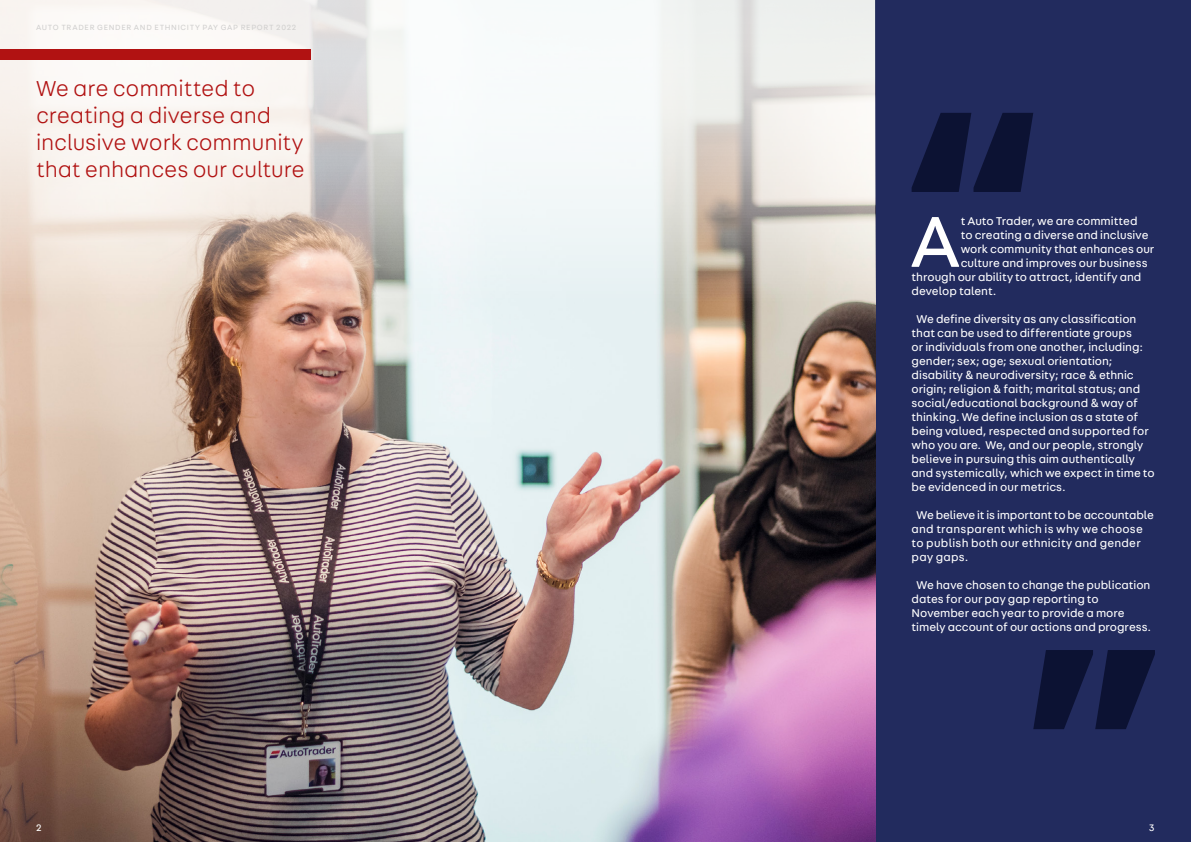
<style>
.page{position:relative;width:1191px;height:842px;background:#fff}
.page>*{position:absolute;margin:0;border:0;box-sizing:border-box;transform-origin:0 0}
.AT_Basic{font:76.6px "AT Fabriga";color:#fff}
.AT_Basic-2{font:300 23px/27px "AT Fabriga";letter-spacing:-.005em;color:#b11212}
.AT_Basic-3{font:12px/14px "AT Fabriga";color:#fff}
.t1{font:10px "AT Fabriga";color:#fff}
.AT_Basic-4{font:8px "AT Fabriga";letter-spacing:.085em;color:#d1d0cf}
</style>
<div class="page">
<div style="left:875px;top:0;width:316px;height:842px;background:#222b5e"></div>
<img style="left:0;top:0;width:875px;height:842px">
<svg style="left:911px;top:113px;width:122px;height:79px"></svg>
<svg style="left:1033px;top:650px;width:122px;height:79px"></svg>
<div style="left:0;top:49px;width:311px;height:10px;background:#b11212"></div>
<p class="AT_Basic-4" style="left:36px;top:22px;width:262px">AUTO TRADER GENDER AND ETHNICITY PAY GAP REPORT 2022</p>
<p class="AT_Basic-2" style="left:36px;top:75px;width:270px">We are committed to creating a diverse and inclusive work community that enhances our culture</p>
<p class="t1" style="left:36px;top:821px;width:7px">2</p>
<p class="AT_Basic" style="left:910px;top:192px;width:52px">A</p>
<p class="AT_Basic-3" style="left:960px;top:213px;width:178px">t Auto Trader, we are committed</p>
<p class="AT_Basic-3" style="left:960px;top:227px;width:189px">to creating a diverse and inclusive</p>
<p class="AT_Basic-3" style="left:960px;top:241px;width:195px">work community that enhances our</p>
<p class="AT_Basic-3" style="left:960px;top:255px;width:188px">culture and improves our business</p>
<p class="AT_Basic-3" style="left:911px;top:269px;width:231px">through our ability to attract, identify and</p>
<p class="AT_Basic-3" style="left:911px;top:283px;width:86px">develop talent.</p>
<p class="AT_Basic-3" style="left:911px;top:311px;width:245px;text-indent:5px">We define diversity as any classification that can be used to differentiate groups<br>or individuals from one another, including: gender; sex; age; sexual orientation; disability &amp; neurodiversity; race &amp; ethnic origin; religion &amp; faith; marital status; and social/educational background &amp; way of thinking. We define inclusion as a state of being valued, respected and supported for who you are. We, and our people, strongly believe in pursuing this aim authentically and systemically, which we expect in time to be evidenced in our metrics.</p>
<p class="AT_Basic-3" style="left:911px;top:507px;width:244px;text-indent:5px">We believe it is important to be accountable and transparent which is why we choose to publish both our ethnicity and gender pay gaps.</p>
<p class="AT_Basic-3" style="left:911px;top:577px;width:241px;text-indent:5px">We have chosen to change the publication dates for our pay gap reporting to November each year to provide a more timely account of our actions and progress.</p>
<p class="t1" style="left:1149px;top:821px;width:7px">3</p>
</div>
